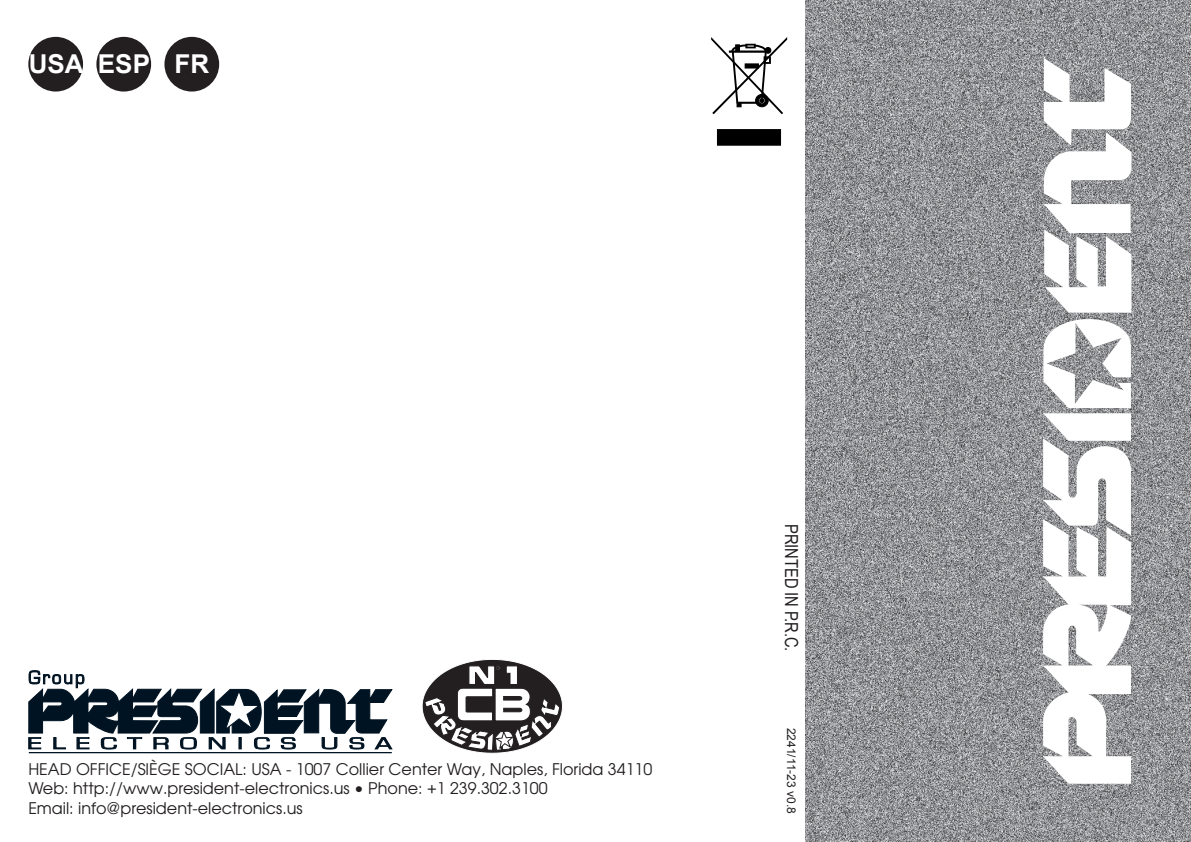
<style>
.page{position:relative;width:1191px;height:842px;background:#fff}
.page>*{position:absolute;margin:0;border:0;box-sizing:border-box;transform-origin:0 0}
.t1{font:700 26px "Arial";color:#fff}
.t2{font:18px "Arial Narrow";letter-spacing:-.005em;color:#231f20}
.t3{font:16px/19.2px "Avant Garde";color:#231f20}
.t4{font:12px "Arial";color:#231f20}
</style>
<div class="page">
<img style="left:805px;top:0;width:386px;height:842px">
<svg style="left:1043px;top:58px;width:88px;height:726px"></svg>
<div style="left:164px;top:37px;width:55px;height:55px;background:#231f20;border-radius:50%"></div>
<div style="left:96px;top:37px;width:55px;height:55px;background:#231f20;border-radius:50%"></div>
<div style="left:28px;top:37px;width:55px;height:55px;background:#231f20;border-radius:50%"></div>
<svg style="left:711px;top:37px;width:76px;height:108px"></svg>
<svg style="left:422px;top:659px;width:140px;height:94px"></svg>
<hr style="left:29px;top:752px;width:363px;height:1px;background:#001322">
<svg style="left:28px;top:670px;width:365px;height:79px"></svg>
<h1 class="t1" style="left:29px;top:47px;width:182px">USA ESP FR</h1>
<p class="t3" style="left:28px;top:760px;width:625px">HEAD OFFICE/SIÈGE SOCIAL: USA - 1007 Collier Center Way, Naples, Florida 34110<br>Web: http://www.president-electronics.us • Phone: +1 239.302.3100<br>Email: info@president-electronics.us</p>
<p class="t2" style="left:804px;top:524px;width:129px;rotate:90deg">PRINTED IN P.R.C.</p>
<p class="t4" style="left:799px;top:728px;width:87px;rotate:90deg">2241/11-23 v0.8</p>
</div>
